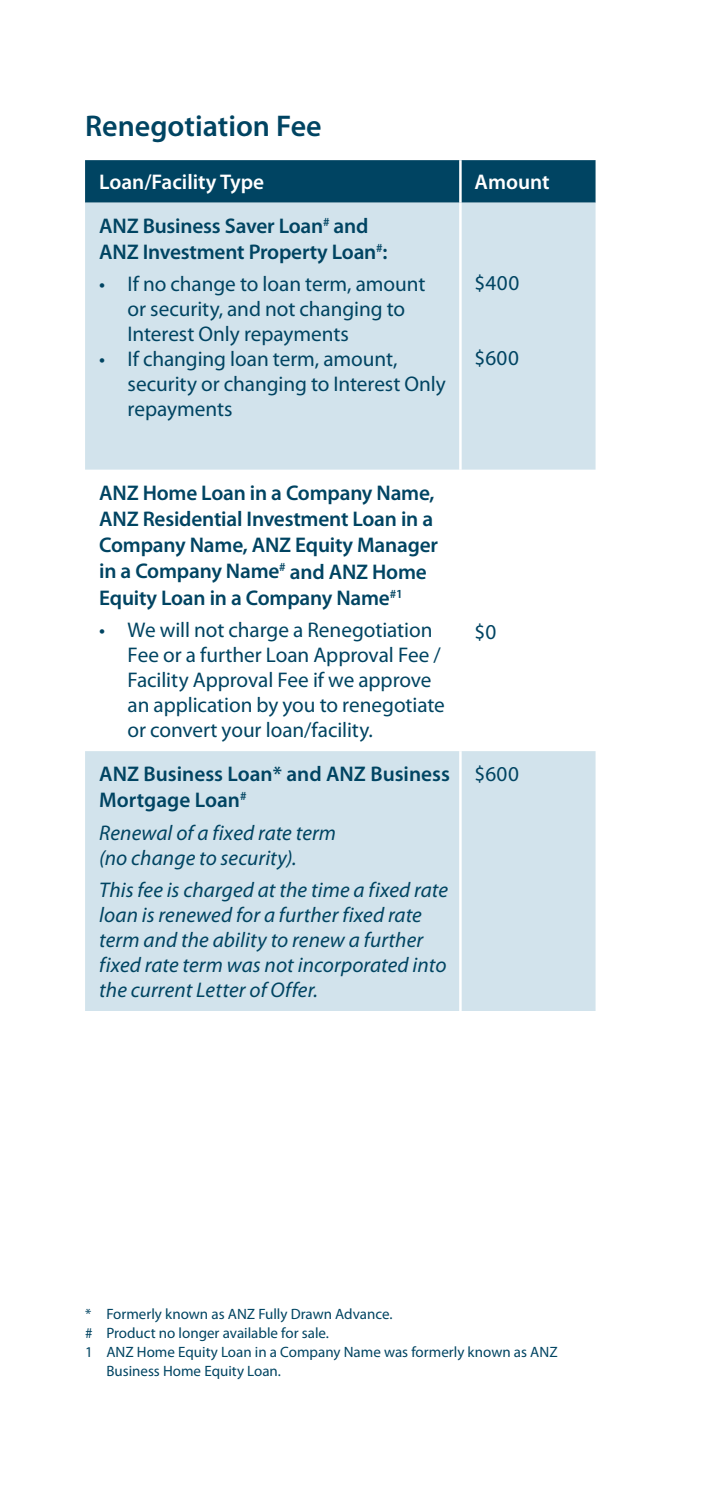
<style>
.page{position:relative;width:709px;height:1489px;background:#fff}
.page>*{position:absolute;margin:0;border:0;box-sizing:border-box;transform-origin:0 0}
.t1{font:600 30px "Myriad Pro";color:#004462}
.t2{font:21.25px/25px "Myriad Pro";letter-spacing:-.005em;color:#004462}
.t3{font:600 21.25px/26.2px "Myriad Pro";letter-spacing:-.01em;color:#004462}
.t4{font:italic 21.25px/25px "Myriad Pro";letter-spacing:.005em;color:#004462}
.t5{font:600 21.25px "Myriad Pro";color:#fff}
.t6{font:15px "Myriad Pro";color:#004462}
</style>
<div class="page">
<div style="left:85px;top:160px;width:510px;height:43px;background:#004462"></div>
<div style="left:85px;top:203px;width:510px;height:266px;background:#d2e3ec"></div>
<div style="left:85px;top:751px;width:510px;height:259px;background:#d2e3ec"></div>
<hr style="left:459px;top:160px;width:2px;height:43px;background:#fff">
<hr style="left:459px;top:203px;width:2px;height:266px;background:#fff">
<hr style="left:459px;top:751px;width:2px;height:259px;background:#fff">
<h1 class="t1" style="left:85px;top:107px;width:238px">Renegotiation Fee</h1>
<p class="t5" style="left:99px;top:169px;width:166px">Loan/Facility Type</p>
<p class="t5" style="left:474px;top:169px;width:77px">Amount</p>
<p class="t3" style="left:99px;top:212px;width:290px">ANZ Business Saver Loan<sup>#</sup> and<br>ANZ Investment Property Loan<sup>#</sup>:</p>
<p class="t2" style="left:128px;top:271px;width:299px;text-indent:-28px">• If no change to loan term, amount or security, and not changing to<br>Interest Only repayments</p>
<p class="t2" style="left:128px;top:346px;width:320px;text-indent:-28px">• If changing loan term, amount, security or changing to Interest Only repayments</p>
<p class="t2" style="left:474px;top:270px;width:46px">$400</p>
<p class="t2" style="left:474px;top:345px;width:46px">$600</p>
<p class="t3" style="left:99px;top:479px;width:340px">ANZ Home Loan in a Company Name,<br>ANZ Residential Investment Loan in a<br>Company Name, ANZ Equity Manager in a Company Name<sup>#</sup> and ANZ Home<br>Equity Loan in a Company Name<sup>#1</sup></p>
<p class="t2" style="left:128px;top:617px;width:319px;text-indent:-28px">• We will not charge a Renegotiation Fee or a further Loan Approval Fee / Facility Approval Fee if we approve an application by you to renegotiate or convert your loan/facility.</p>
<p class="t2" style="left:474px;top:619px;width:23px">$0</p>
<p class="t3" style="left:99px;top:760px;width:352px">ANZ Business Loan* and ANZ Business<br>Mortgage Loan<sup>#</sup></p>
<p class="t4" style="left:99px;top:819px;width:238px">Renewal of a fixed rate term (no change to security).</p>
<p class="t4" style="left:99px;top:876px;width:350px">This fee is charged at the time a fixed rate loan is renewed for a further fixed rate term and the ability to renew a further fixed rate term was not incorporated into the current Letter of Offer.</p>
<p class="t2" style="left:474px;top:761px;width:46px">$600</p>
<p class="t6" style="left:85px;top:1304px;width:309px">* Formerly known as ANZ Fully Drawn Advance.</p>
<p class="t6" style="left:85px;top:1323px;width:245px"># Product no longer available for sale.</p>
<p class="t6" style="left:85px;top:1342px;width:474px">1 ANZ Home Equity Loan in a Company Name was formerly known as ANZ</p>
<p class="t6" style="left:106px;top:1361px;width:176px">Business Home Equity Loan.</p>
</div>
